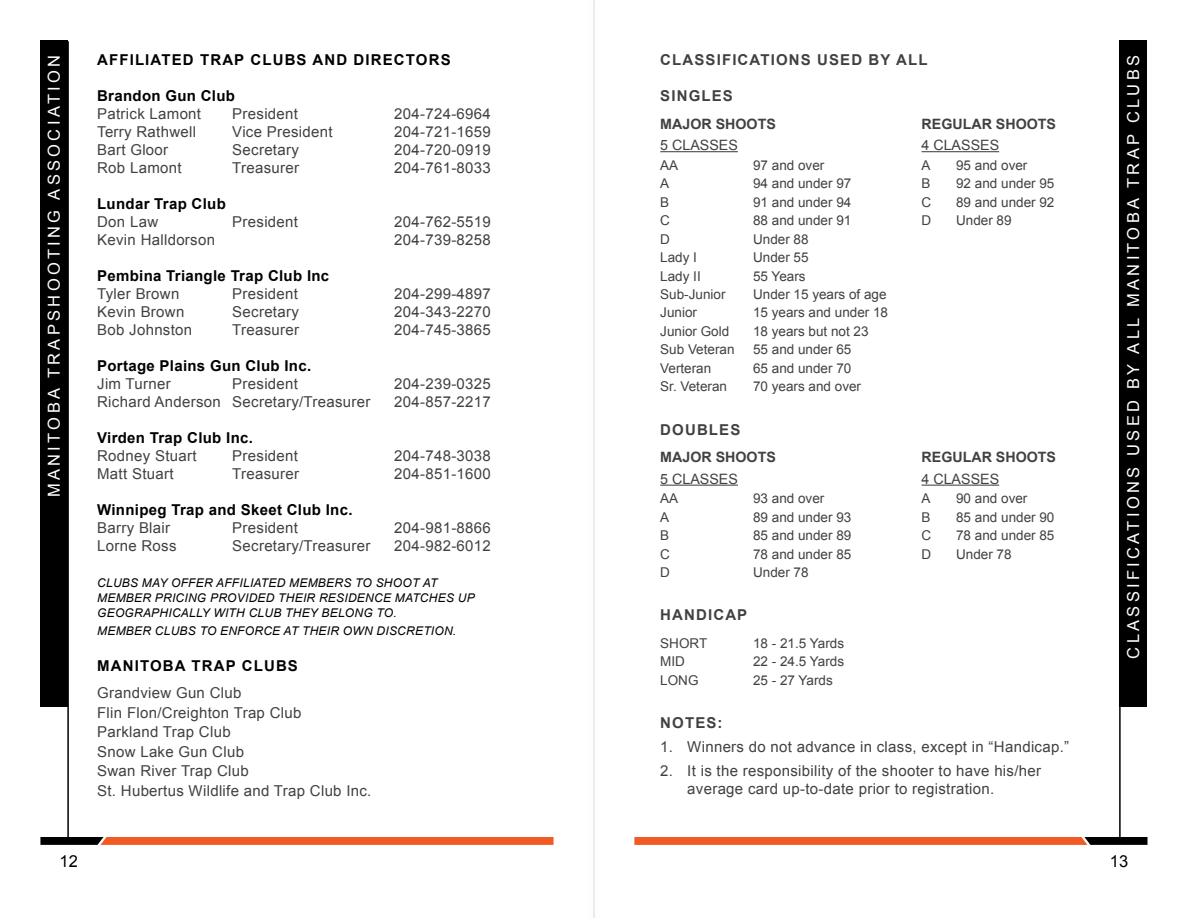
<style>
.page{position:relative;width:1188px;height:918px;background:#fff}
.page>*{position:absolute;margin:0;border:0;box-sizing:border-box;transform-origin:0 0}
.t1{font:16.5px "Arial";letter-spacing:.2em;color:#fff}
.t2{font:16.5px "Arial";color:#000}
.t3{font:15px/19.5px "Arial";letter-spacing:.02em;color:#414042}
.t4{font:700 15px "Arial";letter-spacing:.02em;color:#000}
.t5{font:700 15px "Arial";letter-spacing:.075em;color:#414042}
.t6{font:700 15px "Arial";letter-spacing:.075em;color:#000}
.t7{font:700 14.25px "Arial";color:#414042}
.t8{font:14.25px "Arial";color:#414042}
.t9{font:13.5px "Arial";color:#414042}
.t10{font:italic 12px/15px "Arial";letter-spacing:.02em;color:#000}
</style>
<div class="page">
<svg style="left:634px;top:837px;width:514px;height:8px;background:#d55322"></svg>
<svg style="left:40px;top:837px;width:514px;height:8px;background:#d55322"></svg>
<hr style="left:1119px;top:41px;width:2px;height:796px;background:#000">
<hr style="left:67px;top:41px;width:2px;height:796px;background:#000">
<div style="left:1119px;top:40px;width:28px;height:667px;background:#000"></div>
<div style="left:40px;top:40px;width:27px;height:667px;background:#000"></div>
<hr style="left:660px;top:151px;width:78px;height:1px;background:#414042">
<hr style="left:922px;top:151px;width:77px;height:1px;background:#414042">
<hr style="left:660px;top:485px;width:78px;height:1px;background:#414042">
<hr style="left:922px;top:485px;width:77px;height:1px;background:#414042">
<hr style="left:593px;top:0;width:2px;height:918px;background:#e6e7e8">
<p class="t1" style="left:43px;top:497px;width:444px;rotate:-90deg">MANITOBA TRAPSHOOTING ASSOCIATION</p>
<p class="t6" style="left:97px;top:50px;width:355px">AFFILIATED TRAP CLUBS AND DIRECTORS</p>
<p class="t4" style="left:97px;top:86px;width:139px">Brandon Gun Club</p>
<p class="t3" style="left:97px;top:104px;width:105px">Patrick Lamont</p>
<p class="t3" style="left:232px;top:104px;width:67px">President</p>
<p class="t3" style="left:394px;top:104px;width:98px">204-724-6964</p>
<p class="t3" style="left:97px;top:122px;width:100px">Terry Rathwell</p>
<p class="t3" style="left:232px;top:122px;width:102px">Vice President</p>
<p class="t3" style="left:394px;top:122px;width:98px">204-721-1659</p>
<p class="t3" style="left:97px;top:140px;width:73px">Bart Gloor</p>
<p class="t3" style="left:232px;top:140px;width:68px">Secretary</p>
<p class="t3" style="left:394px;top:140px;width:98px">204-720-0919</p>
<p class="t3" style="left:97px;top:158px;width:86px">Rob Lamont</p>
<p class="t3" style="left:232px;top:158px;width:68px">Treasurer</p>
<p class="t3" style="left:394px;top:158px;width:98px">204-761-8033</p>
<p class="t4" style="left:97px;top:194px;width:130px">Lundar Trap Club</p>
<p class="t3" style="left:97px;top:212px;width:62px">Don Law</p>
<p class="t3" style="left:232px;top:212px;width:67px">President</p>
<p class="t3" style="left:394px;top:212px;width:98px">204-762-5519</p>
<p class="t3" style="left:97px;top:230px;width:119px">Kevin Halldorson</p>
<p class="t3" style="left:394px;top:230px;width:98px">204-739-8258</p>
<p class="t4" style="left:97px;top:266px;width:234px">Pembina Triangle Trap Club Inc</p>
<p class="t3" style="left:97px;top:284px;width:84px">Tyler Brown</p>
<p class="t3" style="left:232px;top:284px;width:67px">President</p>
<p class="t3" style="left:394px;top:284px;width:98px">204-299-4897</p>
<p class="t3" style="left:97px;top:302px;width:89px">Kevin Brown</p>
<p class="t3" style="left:232px;top:302px;width:68px">Secretary</p>
<p class="t3" style="left:394px;top:302px;width:98px">204-343-2270</p>
<p class="t3" style="left:97px;top:320px;width:97px">Bob Johnston</p>
<p class="t3" style="left:232px;top:320px;width:68px">Treasurer</p>
<p class="t3" style="left:394px;top:320px;width:98px">204-745-3865</p>
<p class="t4" style="left:97px;top:356px;width:215px">Portage Plains Gun Club Inc.</p>
<p class="t3" style="left:97px;top:374px;width:75px">Jim Turner</p>
<p class="t3" style="left:232px;top:374px;width:67px">President</p>
<p class="t3" style="left:394px;top:374px;width:98px">204-239-0325</p>
<p class="t3" style="left:97px;top:392px;width:275px">Richard Anderson Secretary/Treasurer</p>
<p class="t3" style="left:394px;top:392px;width:98px">204-857-2217</p>
<p class="t4" style="left:97px;top:428px;width:157px">Virden Trap Club Inc.</p>
<p class="t3" style="left:97px;top:446px;width:101px">Rodney Stuart</p>
<p class="t3" style="left:232px;top:446px;width:67px">President</p>
<p class="t3" style="left:394px;top:446px;width:98px">204-748-3038</p>
<p class="t3" style="left:97px;top:464px;width:78px">Matt Stuart</p>
<p class="t3" style="left:232px;top:464px;width:68px">Treasurer</p>
<p class="t3" style="left:394px;top:464px;width:98px">204-851-1600</p>
<p class="t4" style="left:97px;top:500px;width:257px">Winnipeg Trap and Skeet Club Inc.</p>
<p class="t3" style="left:97px;top:518px;width:75px">Barry Blair</p>
<p class="t3" style="left:232px;top:518px;width:67px">President</p>
<p class="t3" style="left:394px;top:518px;width:98px">204-981-8866</p>
<p class="t3" style="left:97px;top:536px;width:81px">Lorne Ross</p>
<p class="t3" style="left:232px;top:536px;width:140px">Secretary/Treasurer</p>
<p class="t3" style="left:394px;top:536px;width:98px">204-982-6012</p>
<p class="t10" style="left:97px;top:576px;width:379px">CLUBS MAY OFFER AFFILIATED MEMBERS TO SHOOT AT<br>MEMBER PRICING PROVIDED THEIR RESIDENCE MATCHES UP<br>GEOGRAPHICALLY WITH CLUB THEY BELONG TO.</p>
<p class="t10" style="left:97px;top:624px;width:361px">MEMBER CLUBS TO ENFORCE AT THEIR OWN DISCRETION.</p>
<p class="t6" style="left:97px;top:656px;width:202px">MANITOBA TRAP CLUBS</p>
<p class="t3" style="left:97px;top:683px;width:276px">Grandview Gun Club<br>Flin Flon/Creighton Trap Club<br>Parkland Trap Club<br>Snow Lake Gun Club<br>Swan River Trap Club<br>St. Hubertus Wildlife and Trap Club Inc.</p>
<p class="t5" style="left:660px;top:50px;width:269px">CLASSIFICATIONS USED BY ALL</p>
<p class="t5" style="left:660px;top:86px;width:74px">SINGLES</p>
<p class="t7" style="left:660px;top:115px;width:117px">MAJOR SHOOTS</p>
<p class="t7" style="left:922px;top:115px;width:136px">REGULAR SHOOTS</p>
<p class="t8" style="left:660px;top:136px;width:79px">5 CLASSES</p>
<p class="t8" style="left:922px;top:136px;width:79px">4 CLASSES</p>
<p class="t9" style="left:660px;top:156px;width:20px">AA</p>
<p class="t9" style="left:753px;top:156px;width:73px">97 and over</p>
<p class="t9" style="left:922px;top:156px;width:11px">A</p>
<p class="t9" style="left:956px;top:156px;width:73px">95 and over</p>
<p class="t9" style="left:660px;top:175px;width:11px">A</p>
<p class="t9" style="left:753px;top:175px;width:100px">94 and under 97</p>
<p class="t9" style="left:922px;top:175px;width:11px">B</p>
<p class="t9" style="left:956px;top:175px;width:100px">92 and under 95</p>
<p class="t9" style="left:660px;top:193px;width:11px">B</p>
<p class="t9" style="left:753px;top:193px;width:100px">91 and under 94</p>
<p class="t9" style="left:922px;top:193px;width:11px">C</p>
<p class="t9" style="left:956px;top:193px;width:100px">89 and under 92</p>
<p class="t9" style="left:660px;top:212px;width:11px">C</p>
<p class="t9" style="left:753px;top:212px;width:100px">88 and under 91</p>
<p class="t9" style="left:922px;top:212px;width:11px">D</p>
<p class="t9" style="left:956px;top:212px;width:57px">Under 89</p>
<p class="t9" style="left:660px;top:230px;width:11px">D</p>
<p class="t9" style="left:753px;top:230px;width:57px">Under 88</p>
<p class="t9" style="left:660px;top:249px;width:38px">Lady I</p>
<p class="t9" style="left:753px;top:249px;width:57px">Under 55</p>
<p class="t9" style="left:660px;top:267px;width:42px">Lady II</p>
<p class="t9" style="left:753px;top:267px;width:54px">55 Years</p>
<p class="t9" style="left:660px;top:285px;width:67px">Sub-Junior</p>
<p class="t9" style="left:753px;top:285px;width:135px">Under 15 years of age</p>
<p class="t9" style="left:660px;top:304px;width:38px">Junior</p>
<p class="t9" style="left:753px;top:304px;width:137px">15 years and under 18</p>
<p class="t9" style="left:660px;top:322px;width:71px">Junior Gold</p>
<p class="t9" style="left:753px;top:322px;width:117px">18 years but not 23</p>
<p class="t9" style="left:660px;top:341px;width:76px">Sub Veteran</p>
<p class="t9" style="left:753px;top:341px;width:100px">55 and under 65</p>
<p class="t9" style="left:660px;top:359px;width:53px">Verteran</p>
<p class="t9" style="left:753px;top:359px;width:100px">65 and under 70</p>
<p class="t9" style="left:660px;top:378px;width:68px">Sr. Veteran</p>
<p class="t9" style="left:753px;top:378px;width:110px">70 years and over</p>
<p class="t5" style="left:660px;top:420px;width:82px">DOUBLES</p>
<p class="t7" style="left:660px;top:448px;width:117px">MAJOR SHOOTS</p>
<p class="t7" style="left:922px;top:448px;width:136px">REGULAR SHOOTS</p>
<p class="t8" style="left:660px;top:469px;width:79px">5 CLASSES</p>
<p class="t8" style="left:922px;top:469px;width:79px">4 CLASSES</p>
<p class="t9" style="left:660px;top:490px;width:20px">AA</p>
<p class="t9" style="left:753px;top:490px;width:73px">93 and over</p>
<p class="t9" style="left:922px;top:490px;width:11px">A</p>
<p class="t9" style="left:956px;top:490px;width:73px">90 and over</p>
<p class="t9" style="left:660px;top:508px;width:11px">A</p>
<p class="t9" style="left:753px;top:508px;width:100px">89 and under 93</p>
<p class="t9" style="left:922px;top:508px;width:11px">B</p>
<p class="t9" style="left:956px;top:508px;width:100px">85 and under 90</p>
<p class="t9" style="left:660px;top:527px;width:11px">B</p>
<p class="t9" style="left:753px;top:527px;width:100px">85 and under 89</p>
<p class="t9" style="left:922px;top:527px;width:11px">C</p>
<p class="t9" style="left:956px;top:527px;width:100px">78 and under 85</p>
<p class="t9" style="left:660px;top:545px;width:11px">C</p>
<p class="t9" style="left:753px;top:545px;width:100px">78 and under 85</p>
<p class="t9" style="left:922px;top:545px;width:11px">D</p>
<p class="t9" style="left:956px;top:545px;width:57px">Under 78</p>
<p class="t9" style="left:660px;top:563px;width:11px">D</p>
<p class="t9" style="left:753px;top:563px;width:57px">Under 78</p>
<p class="t5" style="left:660px;top:605px;width:89px">HANDICAP</p>
<p class="t9" style="left:660px;top:634px;width:49px">SHORT</p>
<p class="t9" style="left:753px;top:634px;width:93px">18 - 21.5 Yards</p>
<p class="t9" style="left:660px;top:653px;width:26px">MID</p>
<p class="t9" style="left:753px;top:653px;width:93px">22 - 24.5 Yards</p>
<p class="t9" style="left:660px;top:671px;width:40px">LONG</p>
<p class="t9" style="left:753px;top:671px;width:81px">25 - 27 Yards</p>
<p class="t5" style="left:660px;top:713px;width:64px">NOTES:</p>
<p class="t3" style="left:660px;top:737px;width:410px">1. Winners do not advance in class, except in “Handicap.”</p>
<p class="t3" style="left:687px;top:762px;width:355px;line-height:18px;text-indent:-27px">2. It is the responsibility of the shooter to have his/her average card up-to-date prior to registration.</p>
<p class="t1" style="left:1123px;top:659px;width:605px;rotate:-90deg">CLASSIFICATIONS USED BY ALL MANITOBA TRAP CLUBS</p>
<p class="t2" style="left:60px;top:851px;width:20px">12</p>
<p class="t2" style="left:1110px;top:851px;width:20px">13</p>
</div>
